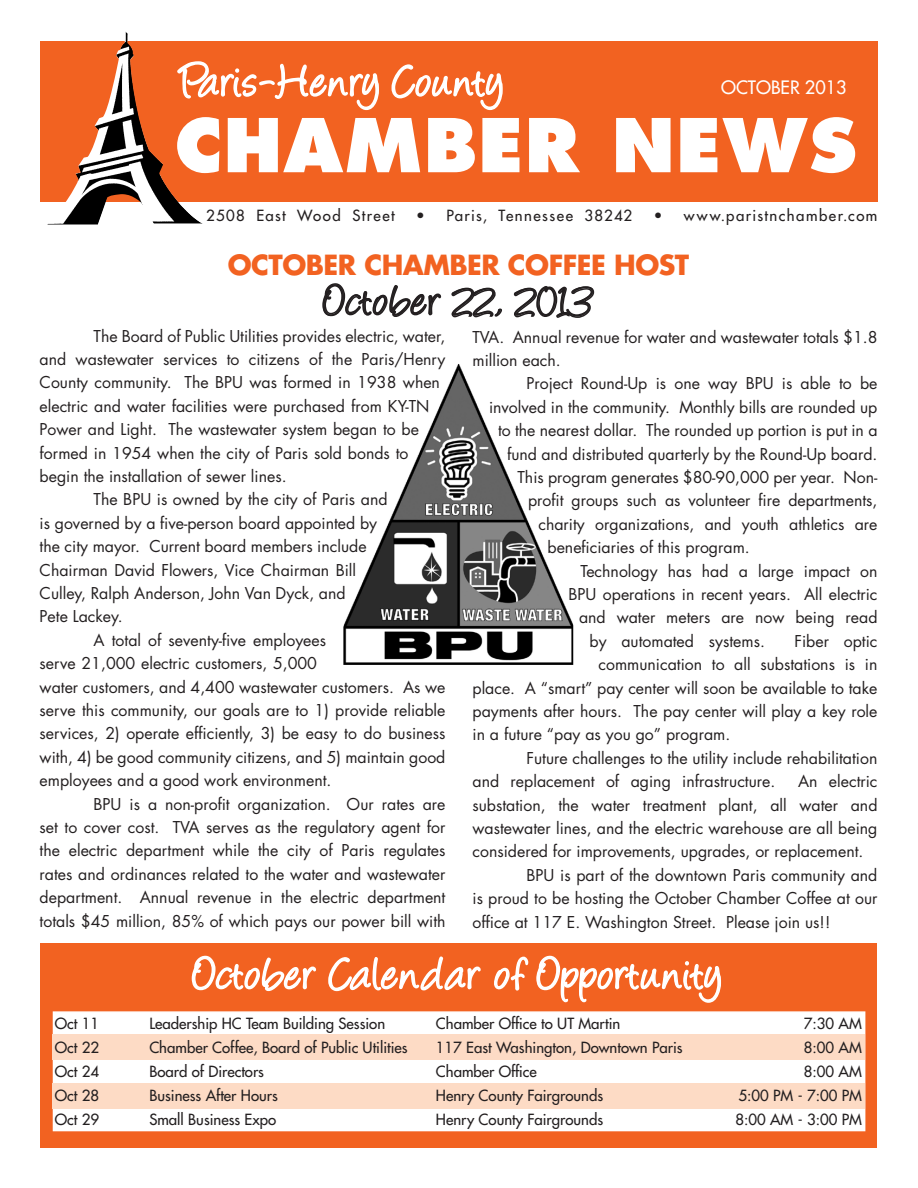
<style>
.page{position:relative;width:918px;height:1188px;background:#fff}
.page>*{position:absolute;margin:0;border:0;box-sizing:border-box;transform-origin:0 0}
.t1{font:800 72px "Futura";letter-spacing:.02em;color:#fff}
.t2{font:51.9px "Angelina";letter-spacing:.03em;color:#fff}
.t3{font:49.5px "Angelina";color:#231f20}
.t4{font:700 27px "Futura";letter-spacing:-.02em;color:#f26221}
.t5{font:18px "Futura";color:#fff}
.t6{font:15.9px/23.4px "Futura";color:#231f20}
.t7{font:15px "Futura";color:#231f20}
.t8{font:15px "Futura";letter-spacing:.09em;color:#231f20}
.t9{font:15px "Futura";letter-spacing:.1em;color:#231f20}
</style>
<div class="page">
<div style="left:40px;top:943px;width:838px;height:205px;background:#f26221"></div>
<div style="left:53px;top:1011px;width:812px;height:120px;background:#fff;border:2px solid #fff"></div>
<svg style="left:191px;top:955px;width:126px;height:59px"></svg>
<svg style="left:328px;top:956px;width:153px;height:36px"></svg>
<svg style="left:493px;top:956px;width:36px;height:58px"></svg>
<svg style="left:536px;top:955px;width:186px;height:59px"></svg>
<div style="left:40px;top:41px;width:838px;height:161px;background:#f26221"></div>
<img style="left:47px;top:32px;width:156px;height:193px">
<svg style="left:322px;top:283px;width:120px;height:34px"></svg>
<svg style="left:451px;top:287px;width:51px;height:31px"></svg>
<svg style="left:513px;top:286px;width:82px;height:32px"></svg>
<div style="left:53px;top:1083px;width:812px;height:26px;background:#fddbc5"></div>
<div style="left:53px;top:1034px;width:812px;height:26px;background:#fddbc5"></div>
<svg style="left:176px;top:61px;width:203px;height:50px"></svg>
<svg style="left:391px;top:64px;width:112px;height:47px"></svg>
<img style="left:343px;top:364px;width:230px;height:301px">
<p class="t2" style="left:180px;top:60px;width:325px">Paris-Henry County</p>
<p class="t5" style="left:721px;top:76px;width:127px">OCTOBER 2013</p>
<p class="t1" style="left:175px;top:101px;width:684px">CHAMBER NEWS</p>
<p class="t8" style="left:206px;top:205px;width:190px">2508 East Wood Street</p>
<p class="t8" style="left:416px;top:205px;width:217px">• Paris, Tennessee 38242</p>
<p class="t9" style="left:654px;top:205px;width:225px">• www.paristnchamber.com</p>
<p class="t4" style="left:228px;top:246px;width:463px">OCTOBER CHAMBER COFFEE HOST</p>
<p class="t3" style="left:324px;top:280px;width:270px">October 22, 2013</p>
<p class="t6" style="left:40px;top:324px;width:407px;text-indent:54px">The Board of Public Utilities provides electric, water, and wastewater services to citizens of the Paris/Henry County community. The BPU was formed in 1938 when electric and water facilities were purchased from KY-TN Power and Light. The wastewater system began to be formed in 1954 when the city of Paris sold bonds to begin the installation of sewer lines.</p>
<p class="t6" style="left:40px;top:488px;width:349px;text-indent:54px">The BPU is owned by the city of Paris and is governed by a five-person board appointed by the city mayor. Current board members include Chairman David Flowers, Vice Chairman Bill Culley, Ralph Anderson, John Van Dyck, and<br>Pete Lackey.</p>
<p class="t6" style="left:40px;top:628px;width:407px;text-indent:54px">A total of seventy-five employees<br>serve 21,000 electric customers, 5,000<br>water customers, and 4,400 wastewater customers. As we serve this community, our goals are to 1) provide reliable services, 2) operate efficiently, 3) be easy to do business with, 4) be good community citizens, and 5) maintain good employees and a good work environment.</p>
<p class="t6" style="left:40px;top:792px;width:407px;text-align:justify;text-indent:54px">BPU is a non-profit organization. Our rates are set to cover cost. TVA serves as the regulatory agent for the electric department while the city of Paris regulates rates and ordinances related to the water and wastewater department. Annual revenue in the electric department totals $45 million, 85% of which pays our power bill with</p>
<p class="t2" style="left:194px;top:952px;width:530px">October Calendar of Opportunity</p>
<p class="t6" style="left:473px;top:325px;width:407px">TVA. Annual revenue for water and wastewater totals $1.8 million each.</p>
<p class="t6" style="left:527px;top:372px;width:353px">Project Round-Up is one way BPU is able to be</p>
<p class="t6" style="left:489px;top:395px;width:390px">involved in the community. Monthly bills are rounded up</p>
<p class="t6" style="left:498px;top:419px;width:381px">to the nearest dollar. The rounded up portion is put in a</p>
<p class="t6" style="left:507px;top:442px;width:372px">fund and distributed quarterly by the Round-Up board.</p>
<p class="t6" style="left:518px;top:465px;width:361px">This program generates $80-90,000 per year. Non-</p>
<p class="t6" style="left:528px;top:489px;width:351px">profit groups such as volunteer fire departments,</p>
<p class="t6" style="left:539px;top:512px;width:341px">charity organizations, and youth athletics are</p>
<p class="t6" style="left:548px;top:536px;width:204px">beneficiaries of this program.</p>
<p class="t6" style="left:581px;top:559px;width:299px">Technology has had a large impact on</p>
<p class="t6" style="left:569px;top:582px;width:311px">BPU operations in recent years. All electric</p>
<p class="t6" style="left:579px;top:606px;width:300px">and water meters are now being read</p>
<p class="t6" style="left:590px;top:629px;width:177px">by automated systems.</p>
<p class="t6" style="left:795px;top:629px;width:84px">Fiber optic</p>
<p class="t6" style="left:599px;top:653px;width:280px">communication to all substations is in</p>
<p class="t6" style="left:473px;top:676px;width:407px">place. A “smart” pay center will soon be available to take</p>
<p class="t6" style="left:473px;top:699px;width:406px">payments after hours. The pay center will play a key role</p>
<p class="t6" style="left:473px;top:723px;width:259px">in a future “pay as you go” program.</p>
<p class="t6" style="left:473px;top:746px;width:406px;text-indent:54px">Future challenges to the utility include rehabilitation and replacement of aging infrastructure.</p>
<p class="t6" style="left:473px;top:770px;width:407px;text-align:justify;text-indent:326px">An electric substation, the water treatment plant, all water and wastewater lines, and the electric warehouse are all being considered for improvements, upgrades, or replacement.</p>
<p class="t6" style="left:473px;top:863px;width:406px;text-align:justify;text-indent:54px">BPU is part of the downtown Paris community and is proud to be hosting the October Chamber Coffee at our office at 117 E. Washington Street. Please join us!!</p>
<p class="t7" style="left:55px;top:1014px;width:46px">Oct 11</p>
<p class="t7" style="left:149px;top:1014px;width:237px">Leadership HC Team Building Session</p>
<p class="t7" style="left:436px;top:1014px;width:186px">Chamber Office to UT Martin</p>
<p class="t7" style="left:804px;top:1014px;width:59px">7:30 AM</p>
<p class="t7" style="left:55px;top:1038px;width:46px">Oct 22</p>
<p class="t7" style="left:149px;top:1038px;width:260px">Chamber Coffee, Board of Public Utilities</p>
<p class="t7" style="left:436px;top:1038px;width:248px">117 East Washington, Downtown Paris</p>
<p class="t7" style="left:804px;top:1038px;width:59px">8:00 AM</p>
<p class="t7" style="left:55px;top:1062px;width:46px">Oct 24</p>
<p class="t7" style="left:149px;top:1062px;width:116px">Board of Directors</p>
<p class="t7" style="left:436px;top:1062px;width:103px">Chamber Office</p>
<p class="t7" style="left:804px;top:1062px;width:59px">8:00 AM</p>
<p class="t7" style="left:55px;top:1086px;width:46px">Oct 28</p>
<p class="t7" style="left:149px;top:1086px;width:130px">Business After Hours</p>
<p class="t7" style="left:436px;top:1086px;width:169px">Henry County Fairgrounds</p>
<p class="t7" style="left:739px;top:1086px;width:125px">5:00 PM - 7:00 PM</p>
<p class="t7" style="left:55px;top:1110px;width:46px">Oct 29</p>
<p class="t7" style="left:149px;top:1110px;width:128px">Small Business Expo</p>
<p class="t7" style="left:436px;top:1110px;width:169px">Henry County Fairgrounds</p>
<p class="t7" style="left:735px;top:1110px;width:128px">8:00 AM - 3:00 PM</p>
</div>
